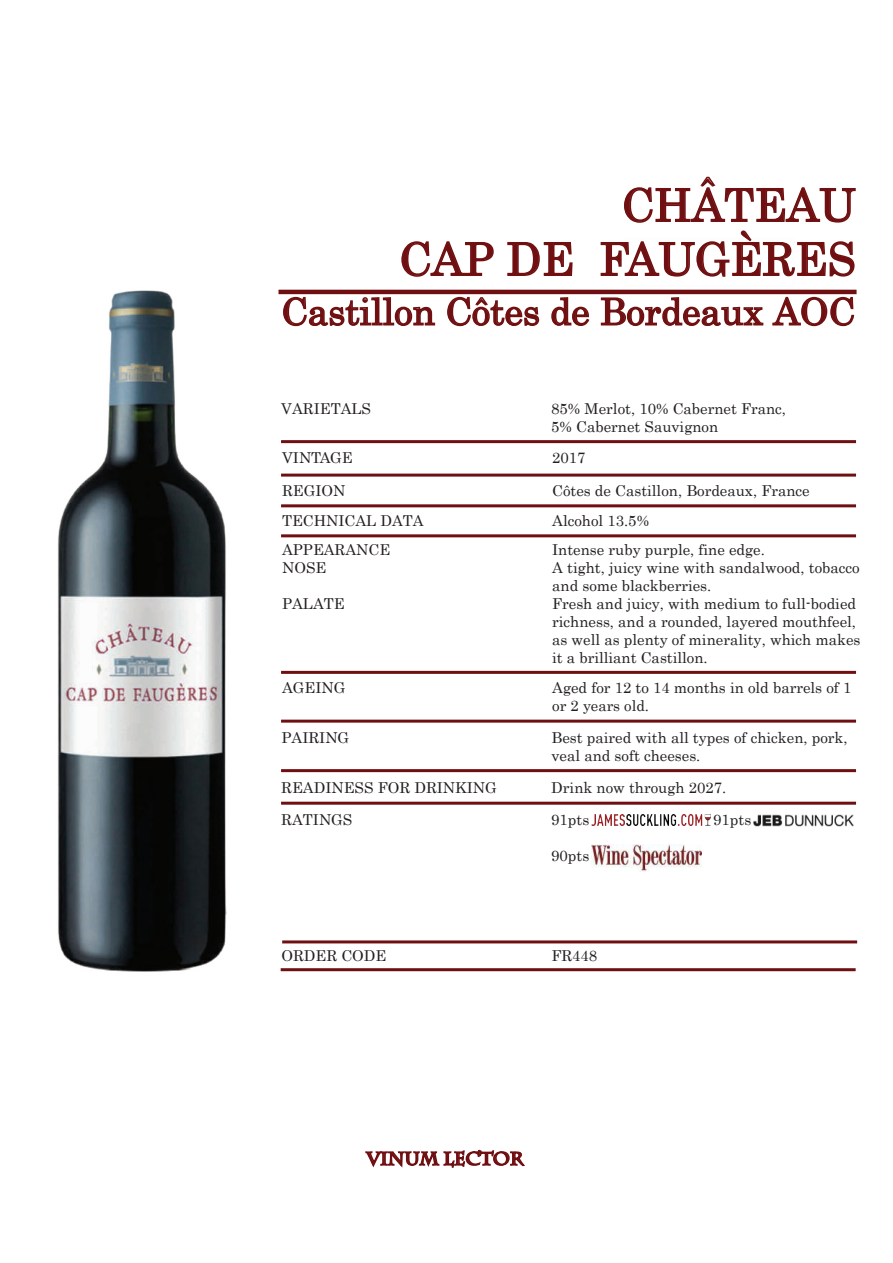
<style>
.page{position:relative;width:893px;height:1263px;background:#fff}
.page>*{position:absolute;margin:0;border:0;box-sizing:border-box;transform-origin:0 0}
.t1{font:45px/54px "Century";color:#700f11;text-align:right}
.t2{font:36.75px "Century";color:#700f11}
.t3{font:700 18px "Charlemagne Std";color:#700f11}
.t4{font:15px/18px "Century";color:#231f20}
.t5{font:14.85px "Century";color:#231f20}
.s1{font-size:15px}
</style>
<div class="page">
<hr style="left:278px;top:290px;width:579px;height:4px;background:#700f11">
<div style="left:281px;top:671px;width:575px;height:3px;border:2px solid #700f11"></div>
<div style="left:281px;top:720px;width:575px;height:3px;border:2px solid #700f11"></div>
<div style="left:281px;top:769px;width:575px;height:3px;border:2px solid #700f11"></div>
<div style="left:281px;top:802px;width:575px;height:3px;border:2px solid #700f11"></div>
<svg style="left:283px;top:296px;width:153px;height:31px"></svg>
<svg style="left:447px;top:296px;width:93px;height:31px"></svg>
<svg style="left:551px;top:297px;width:39px;height:29px"></svg>
<svg style="left:600px;top:297px;width:164px;height:29px"></svg>
<svg style="left:772px;top:296px;width:83px;height:31px"></svg>
<div style="left:281px;top:968px;width:575px;height:3px;border:2px solid #700f11"></div>
<svg style="left:624px;top:176px;width:232px;height:47px"></svg>
<svg style="left:401px;top:241px;width:93px;height:36px"></svg>
<svg style="left:507px;top:242px;width:66px;height:34px"></svg>
<svg style="left:600px;top:230px;width:255px;height:47px"></svg>
<svg style="left:365px;top:1149px;width:160px;height:19px"></svg>
<div style="left:281px;top:474px;width:575px;height:3px;border:2px solid #700f11"></div>
<div style="left:281px;top:504px;width:575px;height:3px;border:2px solid #700f11"></div>
<div style="left:281px;top:440px;width:575px;height:3px;border:2px solid #700f11"></div>
<div style="left:281px;top:534px;width:575px;height:3px;border:2px solid #700f11"></div>
<div style="left:282px;top:940px;width:575px;height:3px;border:2px solid #700f11"></div>
<img style="left:57px;top:290px;width:170px;height:682px">
<img style="left:592px;top:844px;width:109px;height:27px">
<img style="left:591px;top:814px;width:120px;height:11px">
<img style="left:753px;top:814px;width:101px;height:13px">
<h1 class="t1" style="left:399px;top:174px;width:458px">CHÂTEAU<br>CAP DE FAUGÈRES</h1>
<h2 class="t2" style="left:281px;top:281px;width:575px">Castillon Côtes de Bordeaux AOC</h2>
<p class="t4" style="left:281px;top:398px;width:91px">VARIETALS</p>
<p class="t4" style="left:551px;top:398px;width:236px">85% Merlot, 10% Cabernet Franc,<br>5% Cabernet Sauvignon</p>
<p class="t4" style="left:282px;top:447px;width:72px">VINTAGE</p>
<p class="t4" style="left:552px;top:447px;width:35px">2017</p>
<p class="t4" style="left:282px;top:480px;width:65px">REGION</p>
<p class="t4" style="left:552px;top:480px;width:259px">Côtes de Castillon, Bordeaux, France</p>
<p class="t4" style="left:282px;top:510px;width:143px">TECHNICAL DATA</p>
<p class="t4" style="left:552px;top:510px;width:98px">Alcohol 13.5%</p>
<p class="t4" style="left:282px;top:539px;width:110px">APPEARANCE</p>
<p class="t4" style="left:552px;top:539px;width:214px">Intense ruby purple, fine edge.</p>
<p class="t4" style="left:282px;top:557px;width:46px">NOSE</p>
<p class="t4" style="left:552px;top:557px;width:309px">A tight, juicy wine with sandalwood, tobacco and some blackberries.</p>
<p class="t4" style="left:282px;top:593px;width:64px">PALATE</p>
<p class="t4" style="left:552px;top:593px;width:310px">Fresh and juicy, with medium to full-bodied richness, and a rounded, layered mouthfeel, as well as plenty of minerality, which makes it a brilliant Castillon.</p>
<p class="t4" style="left:282px;top:677px;width:65px">AGEING</p>
<p class="t4" style="left:552px;top:677px;width:301px">Aged for 12 to 14 months in old barrels of 1</p>
<p class="t5" style="left:552px;top:693px;width:98px"><span class="s1">or 2</span> years old<span class="s1">.</span></p>
<p class="t4" style="left:281px;top:728px;width:69px">PAIRING</p>
<p class="t4" style="left:551px;top:728px;width:298px">Best paired with all types of chicken, pork, veal and soft cheeses.</p>
<p class="t4" style="left:281px;top:777px;width:217px">READINESS FOR DRINKING</p>
<p class="t4" style="left:551px;top:777px;width:177px">Drink now through 2027.</p>
<p class="t4" style="left:281px;top:809px;width:73px">RATINGS</p>
<p class="t4" style="left:551px;top:809px;width:40px">91pts</p>
<p class="t4" style="left:713px;top:809px;width:40px">91pts</p>
<p class="t4" style="left:551px;top:845px;width:40px">90pts</p>
<p class="t4" style="left:281px;top:945px;width:106px">ORDER CODE</p>
<p class="t4" style="left:551px;top:945px;width:47px">FR448</p>
<p class="t3" style="left:367px;top:1148px;width:158px">VINUM LECTOR</p>
</div>
